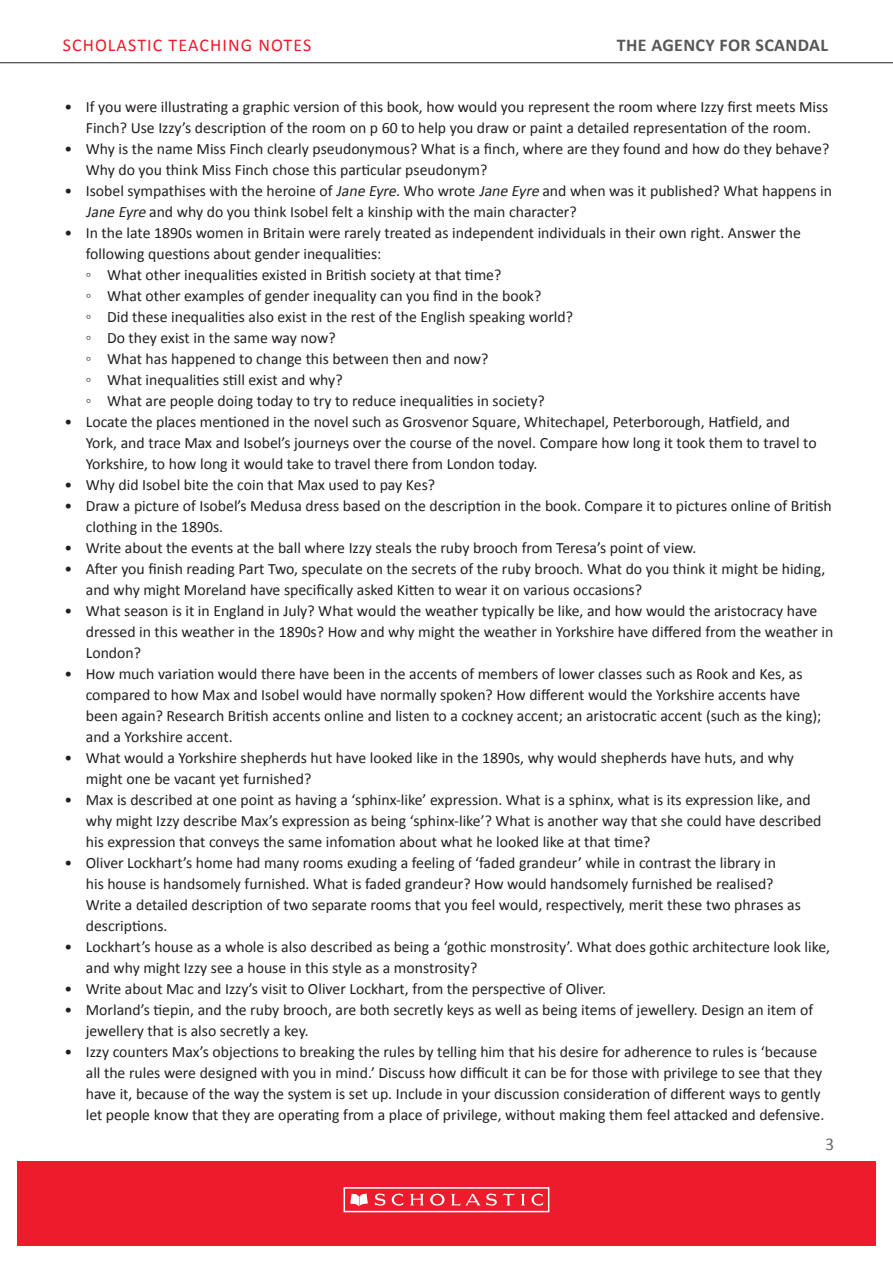
<style>
.page{position:relative;width:893px;height:1263px;background:#fff}
.page>*{position:absolute;margin:0;border:0;box-sizing:border-box;transform-origin:0 0}
.t1{font:18px "Calibri";letter-spacing:.06em;color:#ee1b2d}
.t2{font:700 18px "Calibri";letter-spacing:.02em;color:#57585a}
.t3{font:18px "Calibri";color:#6c6d70}
.t4{font:15.75px/21px "Calibri";color:#231f20}
.s1{font-style:italic}
</style>
<div class="page">
<div style="left:17px;top:1161px;width:859px;height:85px;background:#ee1b2d"></div>
<div style="left:344px;top:1187px;width:205px;height:25px;border:2px solid #fff"></div>
<svg style="left:350px;top:1193px;width:18px;height:13px"></svg>
<svg style="left:375px;top:1193px;width:28px;height:13px"></svg>
<svg style="left:410px;top:1194px;width:14px;height:11px"></svg>
<svg style="left:521px;top:1194px;width:4px;height:11px"></svg>
<svg style="left:531px;top:1193px;width:12px;height:13px"></svg>
<svg style="left:430px;top:1194px;width:15px;height:11px"></svg>
<svg style="left:451px;top:1193px;width:64px;height:13px"></svg>
<hr style="left:0;top:62px;width:893px;height:1px;background:#231f20">
<p class="t1" style="left:63px;top:32px;width:250px">SCHOLASTIC TEACHING NOTES</p>
<p class="t2" style="left:617px;top:32px;width:213px">THE AGENCY FOR SCANDAL</p>
<p class="t4" style="left:65px;top:96px;width:765px;text-align:center">• If you were illustrating a graphic version of this book, how would you represent the room where Izzy first meets Miss<br>Finch? Use Izzy’s description of the room on p 60 to help you draw or paint a detailed representation of the room.</p>
<p class="t4" style="left:86px;top:138px;width:745px;text-indent:-21px">• Why is the name Miss Finch clearly pseudonymous? What is a finch, where are they found and how do they behave?<br>Why do you think Miss Finch chose this particular pseudonym?</p>
<p class="t4" style="left:86px;top:180px;width:748px;text-indent:-21px">• Isobel sympathises with the heroine of <span class="s1">Jane Eyre</span>. Who wrote <span class="s1">Jane Eyre</span> and when was it published? What happens in<br><span class="s1">Jane Eyre</span> and why do you think Isobel felt a kinship with the main character?</p>
<p class="t4" style="left:86px;top:222px;width:716px;text-indent:-21px">• In the late 1890s women in Britain were rarely treated as independent individuals in their own right. Answer the following questions about gender inequalities:</p>
<p class="t4" style="left:86px;top:264px;width:417px">◦ What other inequalities existed in British society at that time?</p>
<p class="t4" style="left:86px;top:285px;width:457px">◦ What other examples of gender inequality can you find in the book?</p>
<p class="t4" style="left:86px;top:306px;width:489px">◦ Did these inequalities also exist in the rest of the English speaking world?</p>
<p class="t4" style="left:86px;top:327px;width:251px">◦ Do they exist in the same way now?</p>
<p class="t4" style="left:86px;top:348px;width:404px">◦ What has happened to change this between then and now?</p>
<p class="t4" style="left:86px;top:369px;width:258px">◦ What inequalities still exist and why?</p>
<p class="t4" style="left:86px;top:390px;width:461px">◦ What are people doing today to try to reduce inequalities in society?</p>
<p class="t4" style="left:86px;top:411px;width:732px;text-indent:-21px">• Locate the places mentioned in the novel such as Grosvenor Square, Whitechapel, Peterborough, Hatfield, and<br>York, and trace Max and Isobel’s journeys over the course of the novel. Compare how long it took them to travel to<br>Yorkshire, to how long it would take to travel there from London today.</p>
<p class="t4" style="left:65px;top:474px;width:372px">• Why did Isobel bite the coin that Max used to pay Kes?</p>
<p class="t4" style="left:86px;top:495px;width:747px;text-indent:-21px">• Draw a picture of Isobel’s Medusa dress based on the description in the book. Compare it to pictures online of British clothing in the 1890s.</p>
<p class="t4" style="left:65px;top:537px;width:633px">• Write about the events at the ball where Izzy steals the ruby brooch from Teresa’s point of view.</p>
<p class="t4" style="left:86px;top:558px;width:741px;text-indent:-21px">• After you finish reading Part Two, speculate on the secrets of the ruby brooch. What do you think it might be hiding, and why might Moreland have specifically asked Kitten to wear it on various occasions?</p>
<p class="t4" style="left:86px;top:600px;width:749px;text-indent:-21px">• What season is it in England in July? What would the weather typically be like, and how would the aristocracy have dressed in this weather in the 1890s? How and why might the weather in Yorkshire have differed from the weather in<br>London?</p>
<p class="t4" style="left:86px;top:663px;width:737px;text-indent:-21px">• How much variation would there have been in the accents of members of lower classes such as Rook and Kes, as compared to how Max and Isobel would have normally spoken? How different would the Yorkshire accents have been again? Research British accents online and listen to a cockney accent; an aristocratic accent (such as the king); and a Yorkshire accent.</p>
<p class="t4" style="left:86px;top:747px;width:710px;text-indent:-21px">• What would a Yorkshire shepherds hut have looked like in the 1890s, why would shepherds have huts, and why might one be vacant yet furnished?</p>
<p class="t4" style="left:86px;top:789px;width:737px;text-indent:-21px">• Max is described at one point as having a ‘sphinx-like’ expression. What is a sphinx, what is its expression like, and why might Izzy describe Max’s expression as being ‘sphinx-like’? What is another way that she could have described his expression that conveys the same infomation about what he looked like at that time?</p>
<p class="t4" style="left:86px;top:852px;width:717px;text-indent:-21px">• Oliver Lockhart’s home had many rooms exuding a feeling of ‘faded grandeur’ while in contrast the library in<br>his house is handsomely furnished. What is faded grandeur? How would handsomely furnished be realised?<br>Write a detailed description of two separate rooms that you feel would, respectively, merit these two phrases as descriptions.</p>
<p class="t4" style="left:86px;top:936px;width:746px;text-indent:-21px">• Lockhart’s house as a whole is also described as being a ‘gothic monstrosity’. What does gothic architecture look like, and why might Izzy see a house in this style as a monstrosity?</p>
<p class="t4" style="left:65px;top:978px;width:543px">• Write about Mac and Izzy’s visit to Oliver Lockhart, from the perspective of Oliver.</p>
<p class="t4" style="left:86px;top:999px;width:729px;text-indent:-21px">• Morland’s tiepin, and the ruby brooch, are both secretly keys as well as being items of jewellery. Design an item of jewellery that is also secretly a key.</p>
<p class="t4" style="left:86px;top:1041px;width:740px;text-indent:-21px">• Izzy counters Max’s objections to breaking the rules by telling him that his desire for adherence to rules is ‘because all the rules were designed with you in mind.’ Discuss how difficult it can be for those with privilege to see that they have it, because of the way the system is set up. Include in your discussion consideration of different ways to gently let people know that they are operating from a place of privilege, without making them feel attacked and defensive.</p>
<p class="t3" style="left:825px;top:1131px;width:11px">3</p>
</div>
